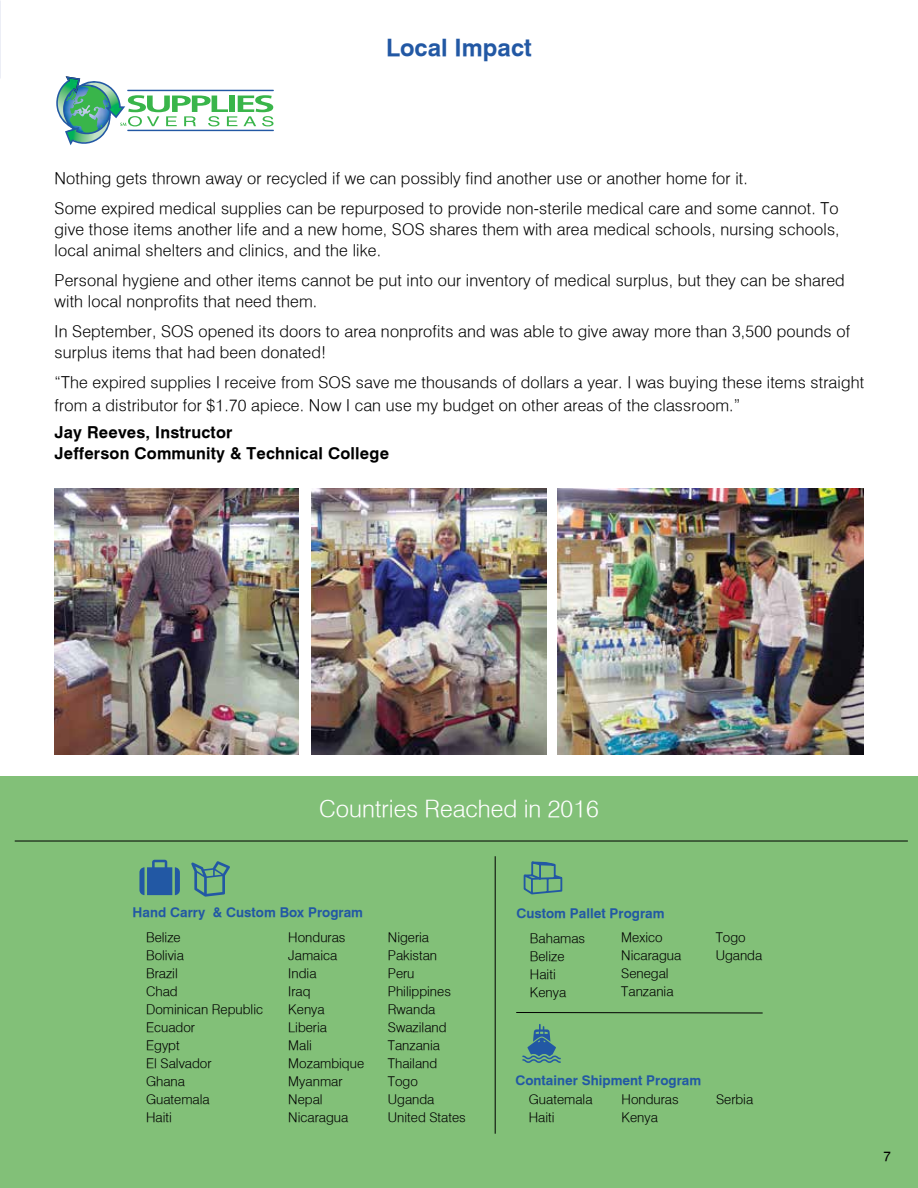
<style>
.page{position:relative;width:918px;height:1188px;background:#fff}
.page>*{position:absolute;margin:0;border:0;box-sizing:border-box;transform-origin:0 0}
.t1{font:24px "Geneva Lght";color:#fff}
.t2{font:700 24px "Geneva";color:#2258a4}
.t3{font:16.5px/21px "Geneva Lght";letter-spacing:.01em;color:#000}
.t4{font:700 16.5px/21px "Geneva";letter-spacing:.01em;color:#000}
.t5{font:13.5px/18px "Geneva Lght";color:#000}
.t6{font:700 13.5px "Geneva";color:#2258a4}
.t7{font:13.5px "Geneva";color:#000}
</style>
<div class="page">
<div style="left:1px;top:777px;width:917px;height:411px;background:#82c078"></div>
<img style="left:558px;top:488px;width:306px;height:267px">
<hr style="left:15px;top:841px;width:893px;height:1px;background:#000">
<svg style="left:56px;top:76px;width:218px;height:70px"></svg>
<img style="left:54px;top:488px;width:245px;height:267px">
<img style="left:311px;top:488px;width:236px;height:267px">
<svg style="left:523px;top:861px;width:40px;height:34px"></svg>
<svg style="left:522px;top:1024px;width:39px;height:39px"></svg>
<svg style="left:139px;top:860px;width:41px;height:35px"></svg>
<svg style="left:191px;top:861px;width:39px;height:36px"></svg>
<hr style="left:495px;top:856px;width:1px;height:278px;background:#000">
<svg style="left:516px;top:1012px;width:247px;height:2px"></svg>
<h1 class="t2" style="left:386px;top:33px;width:147px">Local Impact</h1>
<p class="t3" style="left:55px;top:163px;width:786px;line-height:30px">Nothing gets thrown away or recycled if we can possibly find another use or another home for it.<br>Some expired medical supplies can be repurposed to provide non-sterile medical care and some cannot. To</p>
<p class="t3" style="left:55px;top:219px;width:787px">give those items another life and a new home, SOS shares them with area medical schools, nursing schools, local animal shelters and clinics, and the like.</p>
<p class="t3" style="left:55px;top:270px;width:792px">Personal hygiene and other items cannot be put into our inventory of medical surplus, but they can be shared with local nonprofits that need them.</p>
<p class="t3" style="left:55px;top:321px;width:797px">In September, SOS opened its doors to area nonprofits and was able to give away more than 3,500 pounds of surplus items that had been donated!</p>
<p class="t3" style="left:55px;top:371px;width:811px;line-height:22.5px">“The expired supplies I receive from SOS save me thousands of dollars a year. I was buying these items straight from a distributor for $1.70 apiece. Now I can use my budget on other areas of the classroom.”</p>
<p class="t4" style="left:55px;top:421px;width:336px">Jay Reeves, Instructor<br>Jefferson Community &amp; Technical College</p>
<h1 class="t1" style="left:319px;top:794px;width:281px">Countries Reached in 2016</h1>
<p class="t6" style="left:133px;top:904px;width:232px">Hand Carry &amp; Custom Box Program</p>
<p class="t5" style="left:146px;top:929px;width:118px">Belize<br>Bolivia<br>Brazil<br>Chad<br>Dominican Republic<br>Ecuador<br>Egypt<br>El Salvador<br>Ghana<br>Guatemala<br>Haiti</p>
<p class="t6" style="left:516px;top:905px;width:150px">Custom Pallet Program</p>
<p class="t5" style="left:530px;top:930px;width:57px">Bahamas<br>Belize<br>Haiti<br>Kenya</p>
<p class="t5" style="left:621px;top:929px;width:61px">Mexico<br>Nicaragua<br>Senegal<br>Tanzania</p>
<p class="t5" style="left:288px;top:929px;width:77px">Honduras<br>Jamaica<br>India<br>Iraq<br>Kenya<br>Liberia<br>Mali<br>Mozambique<br>Myanmar<br>Nepal<br>Nicaragua</p>
<p class="t5" style="left:388px;top:929px;width:79px">Nigeria<br>Pakistan<br>Peru<br>Philippines<br>Rwanda<br>Swaziland<br>Tanzania<br>Thailand<br>Togo<br>Uganda<br>United States</p>
<p class="t5" style="left:716px;top:928px;width:48px">Togo<br>Uganda</p>
<p class="t6" style="left:515px;top:1072px;width:188px">Container Shipment Program</p>
<p class="t5" style="left:529px;top:1090px;width:65px">Guatemala<br>Haiti</p>
<p class="t5" style="left:622px;top:1090px;width:59px">Honduras<br>Kenya</p>
<p class="t5" style="left:716px;top:1090px;width:39px">Serbia</p>
<p class="t7" style="left:884px;top:1148px;width:9px">7</p>
</div>
